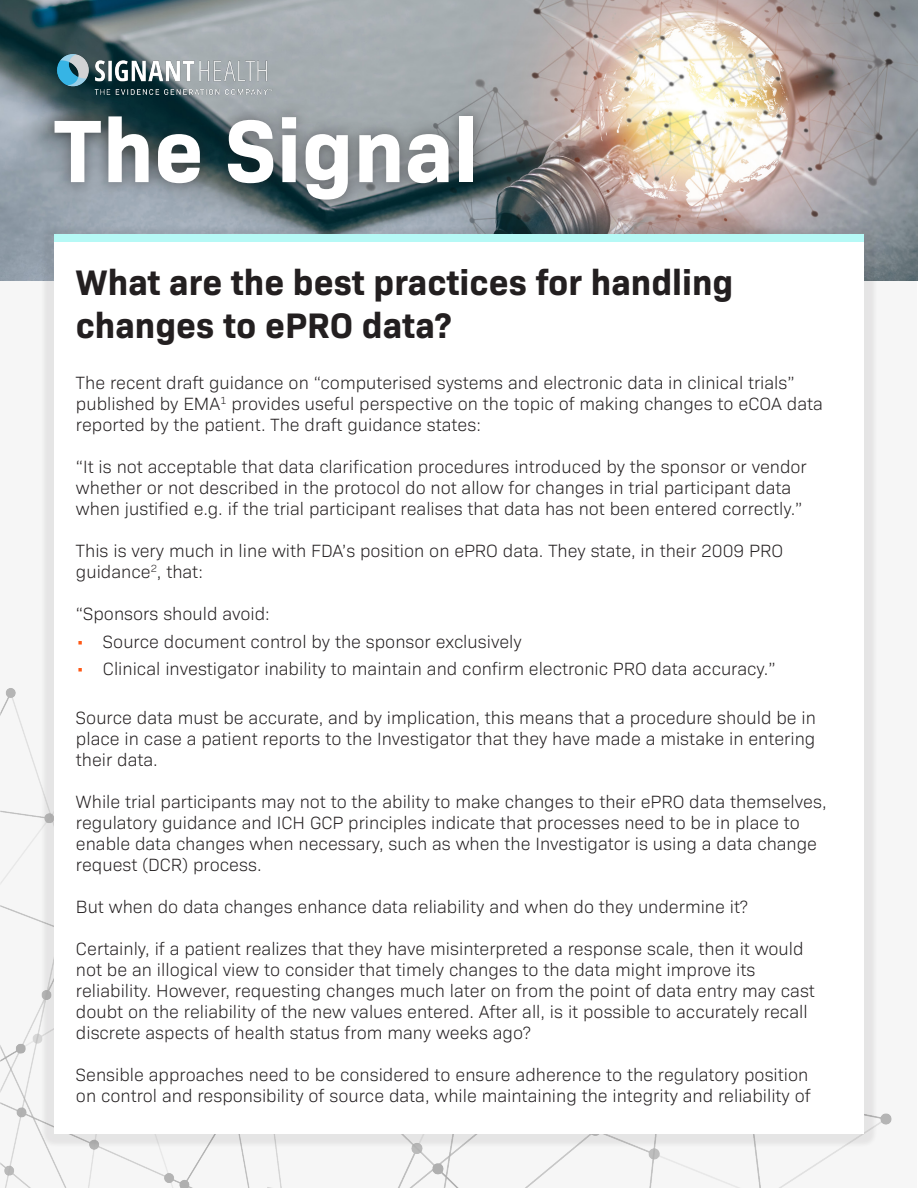
<style>
.page{position:relative;width:918px;height:1188px;background:#fff}
.page>*{position:absolute;margin:0;border:0;box-sizing:border-box;transform-origin:0 0}
.t1{font:700 90px "Bio Sans";color:#fff}
.t2{font:700 36px/43.2px "Bio Sans";color:#231f20}
.t3{font:300 18px/21px "Bio Sans";color:#231f20}
.s1{color:#ff5815}
</style>
<div class="page">
<div style="left:0;top:269px;width:916px;height:919px;background:#f6f6f6"></div>
<img style="left:1px;top:688px;width:891px;height:500px">
<img style="left:0;top:0;width:918px;height:281px">
<div style="left:40px;top:101px;width:448px;height:114px;background:#231f20;opacity:.52"></div>
<img style="left:54px;top:54px;width:219px;height:41px">
<div style="left:40px;top:226px;width:838px;height:922px;background:#231f20;opacity:.08"></div>
<div style="left:54px;top:240px;width:810px;height:894px;background:#fff"></div>
<div style="left:54px;top:234px;width:810px;height:8px;background:#b6f9f6"></div>
<p class="t1" style="left:54px;top:82px;width:426px">The Signal</p>
<p class="t2" style="left:76px;top:258px;width:659px">What are the best practices for handling changes to ePRO data?</p>
<p class="t3" style="left:76px;top:371px;width:748px">The recent draft guidance on “computerised systems and electronic data in clinical trials” published by EMA<sup>1</sup> provides useful perspective on the topic of making changes to eCOA data reported by the patient. The draft guidance states:</p>
<p class="t3" style="left:76px;top:455px;width:732px">“It is not acceptable that data clarification procedures introduced by the sponsor or vendor whether or not described in the protocol do not allow for changes in trial participant data when justified e.g. if the trial participant realises that data has not been entered correctly.”</p>
<p class="t3" style="left:76px;top:539px;width:709px">This is very much in line with FDA’s position on ePRO data. They state, in their 2009 PRO guidance<sup>2</sup>, that:</p>
<p class="t3" style="left:76px;top:602px;width:195px">“Sponsors should avoid:</p>
<p class="t3" style="left:76px;top:630px;width:447px"><span class="s1">•</span> Source document control by the sponsor exclusively</p>
<p class="t3" style="left:76px;top:657px;width:701px"><span class="s1">•</span> Clinical investigator inability to maintain and confirm electronic PRO data accuracy.”</p>
<p class="t3" style="left:76px;top:706px;width:741px;text-align:justify">Source data must be accurate, and by implication, this means that a procedure should be in place in case a patient reports to the Investigator that they have made a mistake in entering their data.</p>
<p class="t3" style="left:76px;top:790px;width:752px">While trial participants may not to the ability to make changes to their ePRO data themselves, regulatory guidance and ICH GCP principles indicate that processes need to be in place to enable data changes when necessary, such as when the Investigator is using a data change request (DCR) process.</p>
<p class="t3" style="left:76px;top:895px;width:673px">But when do data changes enhance data reliability and when do they undermine it?</p>
<p class="t3" style="left:76px;top:937px;width:740px">Certainly, if a patient realizes that they have misinterpreted a response scale, then it would not be an illogical view to consider that timely changes to the data might improve its reliability. However, requesting changes much later on from the point of data entry may cast doubt on the reliability of the new values entered. After all, is it possible to accurately recall discrete aspects of health status from many weeks ago?</p>
<p class="t3" style="left:76px;top:1063px;width:736px">Sensible approaches need to be considered to ensure adherence to the regulatory position on control and responsibility of source data, while maintaining the integrity and reliability of</p>
</div>
